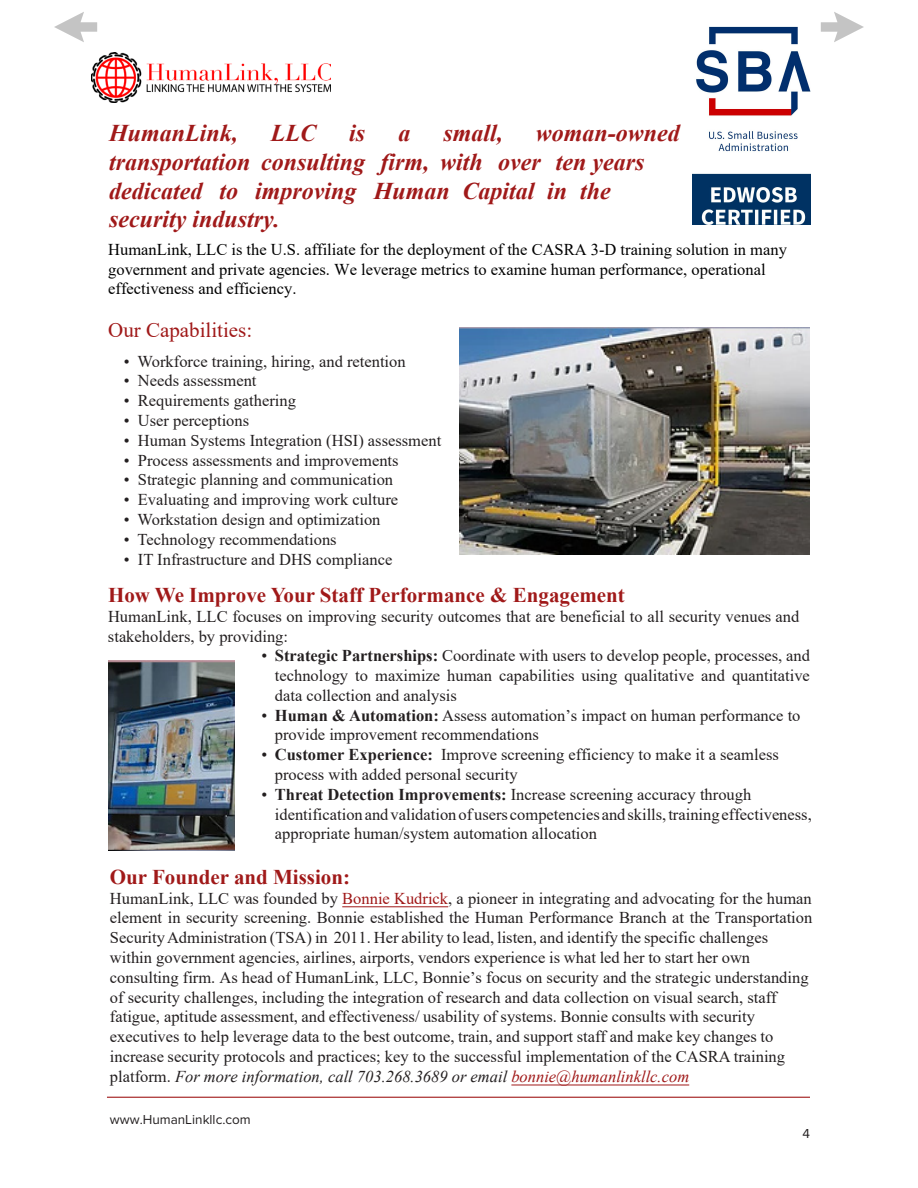
<style>
.page{position:relative;width:918px;height:1188px;background:#fff}
.page>*{position:absolute;margin:0;border:0;box-sizing:border-box;transform-origin:0 0}
.t1{font:italic 700 24px/28.8px "Times New Roman";color:#a01919}
.t2{font:700 21px "Times New Roman";color:#a01919}
.t3{font:21px "Times New Roman";color:#a01919}
.t4{font:16.5px/19.8px "Times New Roman";color:#231f20}
.t5{font:16.5px/19.8px "Times New Roman";color:#000}
.t6{font:13.5px "Proxima Nova";color:#231f20}
.s1{font-style:inherit}
.s2{font-weight:700}
.s3{color:#a01919}
.s4{font-style:italic}
.s5{font-style:italic;color:#a01919}
</style>
<div class="page">
<hr style="left:107px;top:1097px;width:703px;height:1px;background:#a01919">
<svg style="left:54px;top:12px;width:43px;height:30px"></svg>
<svg style="left:821px;top:12px;width:43px;height:30px"></svg>
<img style="left:91px;top:52px;width:239px;height:51px">
<img style="left:460px;top:327px;width:350px;height:227px">
<img style="left:108px;top:661px;width:126px;height:189px">
<hr style="left:342px;top:906px;width:106px;height:1px;background:#a01919">
<hr style="left:511px;top:1085px;width:178px;height:1px;background:#a01919">
<img style="left:693px;top:26px;width:118px;height:198px">
<p class="t1" style="left:109px;top:118px;width:130px">HumanLink,</p>
<p class="t1" style="left:271px;top:118px;width:47px">LLC</p>
<p class="t1" style="left:349px;top:118px;width:18px">is</p>
<p class="t1" style="left:398px;top:118px;width:13px">a</p>
<p class="t1" style="left:443px;top:118px;width:61px">small,</p>
<p class="t1" style="left:109px;top:118px;width:572px;text-indent:427px">woman-owned transportation consulting firm, with over ten years dedicated to improving Human Capital in the security industry.</p>
<p class="t5" style="left:108px;top:239px;width:680px">HumanLink, LLC is the U.S. affiliate for the deployment of the CASRA 3-D training solution in many government and private agencies. We leverage metrics to examine human performance, operational effectiveness and efficiency.</p>
<p class="t3" style="left:108px;top:316px;width:146px">Our Capabilities:</p>
<p class="t4" style="left:124px;top:351px;width:283px">• Workforce training, hiring, and retention</p>
<p class="t4" style="left:124px;top:370px;width:134px">• Needs assessment</p>
<p class="t4" style="left:124px;top:390px;width:174px">• Requirements gathering</p>
<p class="t4" style="left:124px;top:410px;width:127px">• User perceptions</p>
<p class="t4" style="left:124px;top:430px;width:319px">• Human Systems Integration (HSI) assessment</p>
<p class="t4" style="left:124px;top:450px;width:276px">• Process assessments and improvements</p>
<p class="t4" style="left:124px;top:469px;width:271px">• Strategic planning and communication</p>
<p class="t4" style="left:124px;top:489px;width:276px">• Evaluating and improving work culture</p>
<p class="t4" style="left:124px;top:509px;width:258px">• Workstation design and optimization</p>
<p class="t4" style="left:124px;top:529px;width:214px">• Technology recommendations</p>
<p class="t4" style="left:124px;top:549px;width:270px">• IT Infrastructure and DHS compliance</p>
<p class="t2" style="left:108px;top:580px;width:518px">How We Improve Your Staff Performance &amp; Engagement</p>
<p class="t4" style="left:108px;top:606px;width:693px">HumanLink, LLC focuses on improving security outcomes that are beneficial to all <span class="s1">security</span> venues and stakeholders, by providing:</p>
<p class="t4" style="left:275px;top:645px;width:537px;text-align:justify;text-indent:-13px">• <span class="s2">Strategic Partnerships:</span> Coordinate with users to develop people, processes, and technology to maximize human capabilities using qualitative and quantitative data collection and analysis</p>
<p class="t4" style="left:275px;top:705px;width:527px;text-indent:-13px">• <span class="s2">Human &amp; Automation:</span> Assess automation’s impact on human performance to provide improvement recommendations</p>
<p class="t4" style="left:275px;top:744px;width:506px;text-indent:-13px">• <span class="s2">Customer</span> <span class="s2">Experience:</span> Improve screening efficiency to make it a seamless process with added personal security</p>
<p class="t4" style="left:275px;top:784px;width:539px;text-indent:-13px">• <span class="s2">Threat Detection Improvements:</span> Increase screening accuracy through identification and validation of users competencies and skills, training effectiveness, appropriate human/system automation allocation</p>
<p class="t2" style="left:110px;top:862px;width:242px">Our Founder and Mission:</p>
<p class="t4" style="left:110px;top:888px;width:704px">HumanLink, LLC was founded by <span class="s3">Bonnie Kudrick</span>, a pioneer in integrating and advocating for the human element in security screening. Bonnie established the Human Performance Branch at the Transportation Security Administration (TSA) in 2011. Her ability to lead, listen, and identify the specific challenges within government agencies, airlines, airports, vendors experience is what led her to start her own consulting firm. As head of HumanLink, LLC, Bonnie’s focus on <span class="s1">s</span>ecurity and the strategic understanding of security challenges, including the integration of research and data collection on visual search, staff fatigue, aptitude assessment, and effectiveness/ usability of systems. Bonnie consults with <span class="s1">security </span>executives to help leverage data to the best outcome, train, and support staff and make key changes to increase security protocols and practices; key to the successful implementation of the CASRA training platform. <span class="s4">For more information, call 703.268.3689 or email</span> <span class="s5">bonnie@humanlinkllc.com</span></p>
<p class="t6" style="left:110px;top:1110px;width:142px">www.HumanLinkllc.com</p>
<p class="t6" style="left:802px;top:1123px;width:9px">4</p>
</div>
